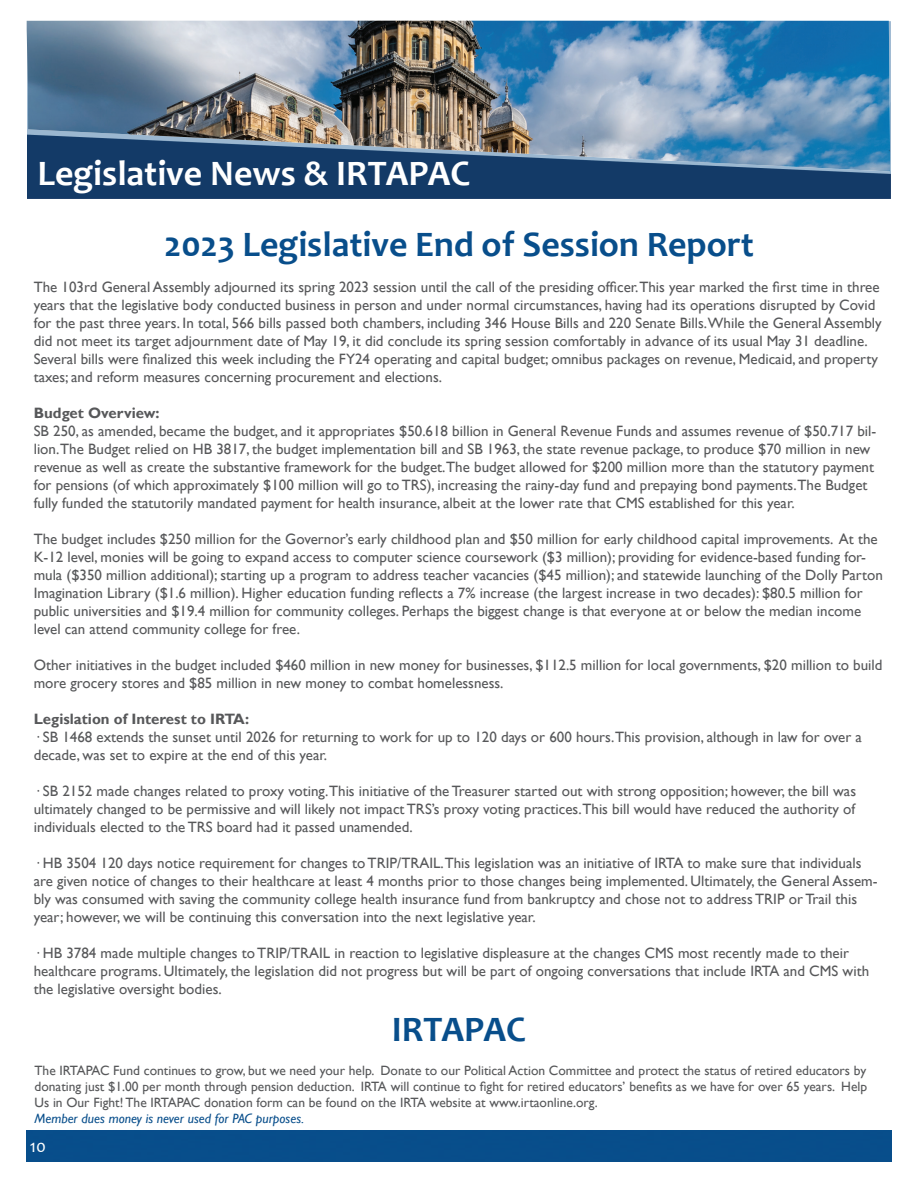
<style>
.page{position:relative;width:918px;height:1188px;background:#fff}
.page>*{position:absolute;margin:0;border:0;box-sizing:border-box;transform-origin:0 0}
.Paragraph_Style_1{font:700 36px "Candara";color:#084e8b}
.t1{font:700 36px "Candara";color:#fff}
.t2{font:18px "Candara";color:#fff}
.Paragraph_Style_1-2{font:15px/18px "Gill Sans";color:#57585a}
.Paragraph_Style_1-3{font:700 15px "Gill Sans";color:#57585a}
.t3{font:13.5px/16.2px "Gill Sans";color:#57585a}
.s1{font-style:italic;color:#084e8b}
</style>
<div class="page">
<div style="left:27px;top:1131px;width:864px;height:30px;background:#084e8b"></div>
<div style="left:27px;top:22px;width:864px;height:176px;background:#133a67"></div>
<img style="left:27px;top:21px;width:863px;height:150px">
<p class="t1" style="left:38px;top:151px;width:434px">Legislative News &amp; IRTAPAC</p>
<p class="Paragraph_Style_1" style="left:164px;top:222px;width:591px">2023 Legislative End of Session Report</p>
<p class="Paragraph_Style_1-2" style="left:34px;top:278px;width:849px">The 103rd General Assembly adjourned its spring 2023 session until the call of the presiding officer.This year marked the first time in three years that the legislative body conducted business in person and under normal circumstances, having had its operations disrupted by Covid for the past three years. In total, 566 bills passed both chambers, including 346 House Bills and 220 Senate Bills.While the General Assembly did not meet its target adjournment date of May 19, it did conclude its spring session comfortably in advance of its usual May 31 deadline.<br>Several bills were finalized this week including the FY24 operating and capital budget; omnibus packages on revenue, Medicaid, and property taxes; and reform measures concerning procurement and elections.</p>
<p class="Paragraph_Style_1-3" style="left:34px;top:404px;width:127px">Budget Overview:</p>
<p class="Paragraph_Style_1-2" style="left:34px;top:422px;width:844px">SB 250, as amended, became the budget, and it appropriates $50.618 billion in General Revenue Funds and assumes revenue of $50.717 bil&shy;lion.The Budget relied on HB 3817, the budget implementation bill and SB 1963, the state revenue package, to produce $70 million in new revenue as well as create the substantive framework for the budget.The budget allowed for $200 million more than the statutory payment for pensions (of which approximately $100 million will go to TRS), increasing the rainy-day fund and prepaying bond payments.The Budget fully funded the statutorily mandated payment for health insurance, albeit at the lower rate that CMS established for this year.</p>
<p class="Paragraph_Style_1-2" style="left:34px;top:530px;width:851px">The budget includes $250 million for the Governor’s early childhood plan and $50 million for early childhood capital improvements. At the K-12 level, monies will be going to expand access to computer science coursework ($3 million); providing for evidence-based funding for&shy;mula ($350 million additional); starting up a program to address teacher vacancies ($45 million); and statewide launching of the Dolly Parton Imagination Library ($1.6 million). Higher education funding reflects a 7% increase (the largest increase in two decades): $80.5 million for public universities and $19.4 million for community colleges. Perhaps the biggest change is that everyone at or below the median income level can attend community college for free.</p>
<p class="Paragraph_Style_1-2" style="left:34px;top:656px;width:850px">Other initiatives in the budget included $460 million in new money for businesses, $112.5 million for local governments, $20 million to build more grocery stores and $85 million in new money to combat homelessness.</p>
<p class="Paragraph_Style_1-3" style="left:34px;top:710px;width:217px">Legislation of Interest to IRTA:</p>
<p class="Paragraph_Style_1-2" style="left:34px;top:728px;width:830px">· SB 1468 extends the sunset until 2026 for returning to work for up to 120 days or 600 hours.This provision, although in law for over a decade, was set to expire at the end of this year.</p>
<p class="Paragraph_Style_1-2" style="left:34px;top:782px;width:824px;text-align:justify">· SB 2152 made changes related to proxy voting.This initiative of the Treasurer started out with strong opposition; however, the bill was ultimately changed to be permissive and will likely not impact TRS’s proxy voting practices.This bill would have reduced the authority of individuals elected to the TRS board had it passed unamended.</p>
<p class="Paragraph_Style_1-2" style="left:34px;top:854px;width:845px">· HB 3504 120 days notice requirement for changes to TRIP/TRAIL.This legislation was an initiative of IRTA to make sure that individuals are given notice of changes to their healthcare at least 4 months prior to those changes being implemented. Ultimately, the General Assem&shy;bly was consumed with saving the community college health insurance fund from bankruptcy and chose not to address TRIP or Trail this year; however, we will be continuing this conversation into the next legislative year.</p>
<p class="Paragraph_Style_1-2" style="left:34px;top:944px;width:837px">· HB 3784 made multiple changes to TRIP/TRAIL in reaction to legislative displeasure at the changes CMS most recently made to their healthcare programs. Ultimately, the legislation did not progress but will be part of ongoing conversations that include IRTA and CMS with the legislative oversight bodies.</p>
<p class="Paragraph_Style_1" style="left:392px;top:1006px;width:136px">IRTAPAC</p>
<p class="t3" style="left:34px;top:1062px;width:834px">The IRTAPAC Fund continues to grow, but we need your help. Donate to our Political Action Committee and protect the status of retired educators by donating just $1.00 per month through pension deduction. IRTA will continue to fight for retired educators’ benefits as we have for over 65 years. Help Us in Our Fight! The IRTAPAC donation form can be found on the IRTA website at www.irtaonline.org.<br><span class="s1">Member dues money is never used for PAC purposes.</span></p>
<p class="t2" style="left:30px;top:1135px;width:18px">10</p>
</div>
